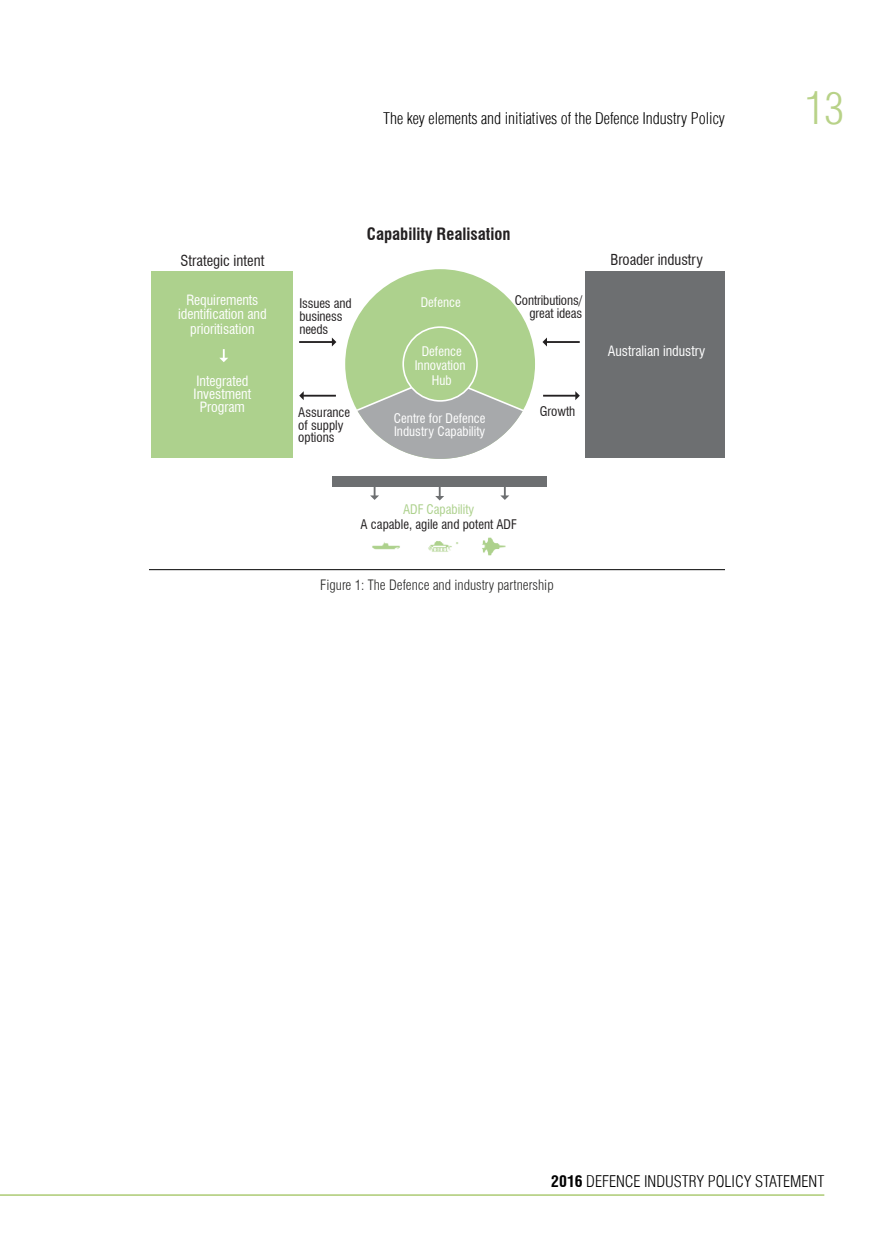
<style>
.page{position:relative;width:874px;height:1241px;background:#fff}
.page>*{position:absolute;margin:0;border:0;box-sizing:border-box;transform-origin:0 0}
.t1{font:43.75px "Switzerland Cond Light";color:#b8d288}
.t2{font:700 condensed 16.62px "Swiss 721 BT";color:#232021}
.t3{font:15.75px "Switzerland Cond Light";color:#000}
.t4{font:condensed 14.7px "Swiss 721 BT";color:#232021}
.t5{font:300 condensed 14px "Swiss 721 BT";color:#282827}
.t6{font:condensed 13.83px/14.3px "Swiss 721 BT";letter-spacing:-.005em;color:#fff;text-align:center}
.t7{font:condensed 12.95px/13px "Swiss 721 BT";color:#232021}
.t8{font:condensed 12.95px/14.7px "Swiss 721 BT";color:#fff;text-align:center}
.t9{font:condensed 12.95px "Swiss 721 BT";color:#add18d}
.s1{font-family:"Switzerland";font-weight:700;font-stretch:condensed}
</style>
<div class="page">
<hr style="left:0;top:1193px;width:823px;height:2px;background:#b8d288">
<hr style="left:149px;top:569px;width:575px;height:1px;background:#000">
<div style="left:345px;top:269px;width:189px;height:190px;background:#add18d;border-radius:50%"></div>
<hr style="left:299px;top:341px;width:33px;height:2px;background:#232021">
<svg style="left:332px;top:337px;width:4px;height:9px"></svg>
<svg style="left:435px;top:487px;width:9px;height:13px"></svg>
<svg style="left:500px;top:487px;width:9px;height:13px"></svg>
<svg style="left:370px;top:487px;width:9px;height:13px"></svg>
<hr style="left:303px;top:395px;width:33px;height:1px;background:#232021">
<svg style="left:299px;top:392px;width:4px;height:8px"></svg>
<hr style="left:546px;top:341px;width:33px;height:2px;background:#232021">
<svg style="left:542px;top:338px;width:4px;height:8px"></svg>
<hr style="left:543px;top:395px;width:32px;height:1px;background:#232021">
<svg style="left:575px;top:391px;width:4px;height:9px"></svg>
<div style="left:332px;top:477px;width:214px;height:10px;background:#6d6f71"></div>
<div style="left:151px;top:271px;width:142px;height:186px;background:#add18d"></div>
<div style="left:585px;top:271px;width:139px;height:186px;background:#6d6f71"></div>
<svg style="left:219px;top:349px;width:9px;height:13px"></svg>
<svg style="left:355px;top:359px;width:170px;height:100px"></svg>
<div style="left:403px;top:327px;width:74px;height:74px;background:#add18d;border-radius:50%"></div>
<div style="left:402px;top:326px;width:75px;height:75px;border:2px solid #fff;border-radius:50%"></div>
<img style="left:372px;top:542px;width:28px;height:8px">
<img style="left:482px;top:537px;width:24px;height:19px">
<img style="left:428px;top:541px;width:31px;height:11px">
<p class="t3" style="left:383px;top:109px;width:343px">The key elements and initiatives of the Defence Industry Policy</p>
<p class="t4" style="left:180px;top:251px;width:85px">Strategic intent</p>
<p class="t6" style="left:178px;top:293px;width:90px">Requirements identification and prioritisation</p>
<p class="t6" style="left:193px;top:374px;width:59px;line-height:13px">Integrated<br>Investment<br>Program</p>
<p class="t2" style="left:367px;top:223px;width:145px">Capability Realisation</p>
<p class="t7" style="left:299px;top:296px;width:54px">Issues and business needs</p>
<p class="t7" style="left:514px;top:294px;width:69px;text-align:right">Contributions/ great ideas</p>
<p class="t8" style="left:420px;top:295px;width:42px">Defence</p>
<p class="t8" style="left:414px;top:343px;width:52px">Defence<br>Innovation<br>Hub</p>
<p class="t8" style="left:393px;top:411px;width:93px;line-height:13px;text-align:left">Centre for Defence<br>Industry Capability</p>
<p class="t7" style="left:298px;top:405px;width:53px">Assurance</p>
<p class="t7" style="left:539px;top:404px;width:37px">Growth</p>
<p class="t7" style="left:298px;top:418px;width:47px">of supply options</p>
<p class="t9" style="left:403px;top:501px;width:73px">ADF Capability</p>
<p class="t7" style="left:360px;top:518px;width:158px">A capable, agile and potent ADF</p>
<p class="t5" style="left:320px;top:576px;width:235px">Figure 1: The Defence and industry partnership</p>
<p class="t4" style="left:610px;top:251px;width:94px">Broader industry</p>
<p class="t6" style="left:607px;top:343px;width:99px">Australian industry</p>
<h1 class="t1" style="left:804px;top:82px;width:40px">13</h1>
<p class="t3" style="left:551px;top:1171px;width:274px"><span class="s1">2016</span> DEFENCE INDUSTRY POLICY STATEMENT</p>
</div>
